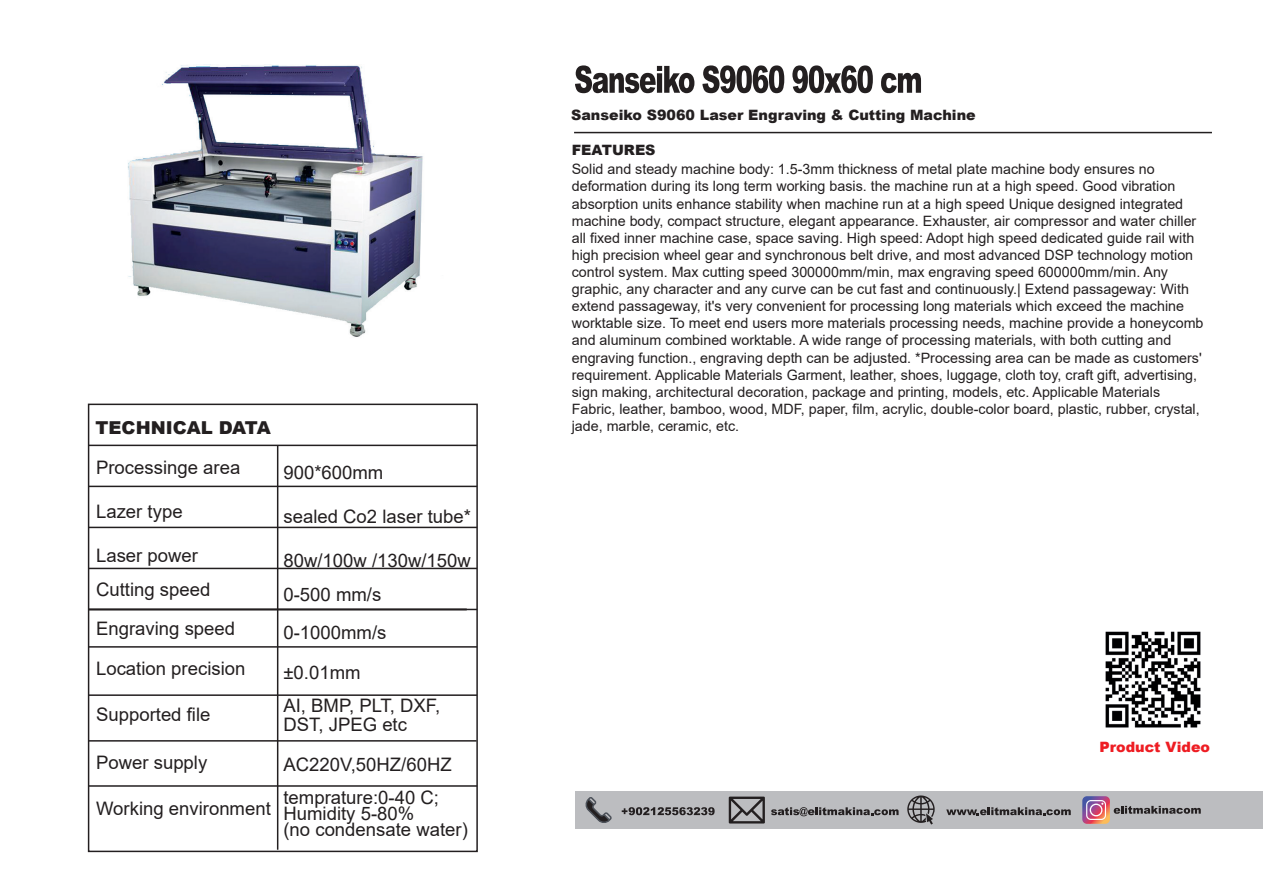
<style>
.page{position:relative;width:1263px;height:893px;background:#fff}
.page>*{position:absolute;margin:0;border:0;box-sizing:border-box;transform-origin:0 0}
.t1{font:18.6px/34px "Arial";color:#231f20}
.t2{font:900 17.7px "Arial";color:#231f20}
.t3{font:14.25px/17.1px "Arial";color:#231f20}
.t4{font:900 14.25px "Arial";color:#231f20}
.t5{font:900 14.25px "Arial";color:#ee1d23}
</style>
<div class="page">
<svg style="left:575px;top:65px;width:119px;height:28px"></svg>
<svg style="left:702px;top:65px;width:82px;height:28px"></svg>
<svg style="left:792px;top:65px;width:81px;height:28px"></svg>
<svg style="left:881px;top:73px;width:40px;height:20px"></svg>
<div style="left:576px;top:791px;width:687px;height:38px;background:#bcbdc0"></div>
<svg style="left:585px;top:797px;width:27px;height:26px"></svg>
<svg style="left:622px;top:807px;width:93px;height:8px"></svg>
<svg style="left:771px;top:807px;width:127px;height:9px"></svg>
<svg style="left:946px;top:807px;width:125px;height:8px"></svg>
<svg style="left:729px;top:797px;width:36px;height:26px"></svg>
<svg style="left:907px;top:795px;width:28px;height:29px"></svg>
<svg style="left:1082px;top:796px;width:119px;height:28px"></svg>
<hr style="left:574px;top:132px;width:638px;height:1px;background:#231f20">
<div style="left:88px;top:404px;width:390px;height:448px;border:2px solid #231f20"></div>
<hr style="left:89px;top:609px;width:388px;height:1px;background:#231f20">
<hr style="left:88px;top:740px;width:389px;height:2px;background:#231f20">
<hr style="left:89px;top:694px;width:388px;height:2px;background:#231f20">
<hr style="left:89px;top:785px;width:388px;height:2px;background:#231f20">
<hr style="left:89px;top:646px;width:388px;height:2px;background:#231f20">
<hr style="left:89px;top:568px;width:388px;height:1px;background:#231f20">
<hr style="left:89px;top:527px;width:388px;height:1px;background:#231f20">
<hr style="left:89px;top:486px;width:388px;height:1px;background:#231f20">
<hr style="left:89px;top:445px;width:388px;height:1px;background:#231f20">
<hr style="left:277px;top:445px;width:1px;height:405px;background:#231f20">
<img style="left:1105px;top:631px;width:96px;height:97px">
<img style="left:128px;top:64px;width:295px;height:273px">
<p class="t2" style="left:96px;top:415px;width:177px">TECHNICAL DATA</p>
<h1 class="t1" style="left:96px;top:450px;width:146px">Processinge area</h1>
<h1 class="t1" style="left:96px;top:494px;width:88px">Lazer type</h1>
<h1 class="t1" style="left:96px;top:538px;width:116px">Laser power<br>Cutting speed</h1>
<h1 class="t1" style="left:96px;top:608px;width:151px;line-height:40.2px">Engraving speed<br>Location precision</h1>
<h1 class="t1" style="left:96px;top:697px;width:116px">Supported file</h1>
<h1 class="t1" style="left:96px;top:746px;width:113px">Power supply</h1>
<h1 class="t1" style="left:96px;top:791px;width:176px">Working environment</h1>
<h1 class="t1" style="left:283px;top:455px;width:101px">900*600mm</h1>
<h1 class="t1" style="left:283px;top:499px;width:189px">sealed Co2 laser tube*</h1>
<h1 class="t1" style="left:283px;top:543px;width:189px">80w/100w /130w/150w<br>0-500 mm/s</h1>
<h1 class="t1" style="left:283px;top:612px;width:104px;line-height:40.2px">0-1000mm/s ±0.01mm</h1>
<h1 class="t1" style="left:283px;top:696px;width:158px;line-height:19.2px">AI, BMP, PLT, DXF,<br>DST, JPEG etc</h1>
<h1 class="t1" style="left:283px;top:748px;width:170px;line-height:32.5px">AC220V,50HZ/60HZ temprature:0-40 C;</h1>
<h1 class="t1" style="left:283px;top:805px;width:186px;line-height:16.2px">Humidity 5-80%<br>(no condensate water)</h1>
<p class="t4" style="left:571px;top:104px;width:406px">Sanseiko S9060 Laser Engraving &amp; Cutting Machine</p>
<p class="t4" style="left:572px;top:140px;width:85px">FEATURES</p>
<p class="t3" style="left:572px;top:161px;width:633px">Solid and steady machine body: 1.5-3mm thickness of metal plate machine body ensures no deformation during its long term working basis. the machine run at a high speed. Good vibration absorption units enhance stability when machine run at a high speed Unique designed integrated machine body, compact structure, elegant appearance. Exhauster, air compressor and water chiller all fixed inner machine case, space saving. High speed: Adopt high speed dedicated guide rail with high precision wheel gear and synchronous belt drive, and most advanced DSP technology motion control system. Max cutting speed 300000mm/min, max engraving speed 600000mm/min. Any graphic, any character and any curve can be cut fast and continuously.| Extend passageway: With extend passageway, it's very convenient for processing long materials which exceed the machine worktable size. To meet end users more materials processing needs, machine provide a honeycomb and aluminum combined worktable. A wide range of processing materials, with both cutting and engraving function., engraving depth can be adjusted. *Processing area can be made as customers' requirement. Applicable Materials Garment, leather, shoes, luggage, cloth toy, craft gift, advertising, sign making, architectural decoration, package and printing, models, etc. Applicable Materials Fabric, leather, bamboo, wood, MDF, paper, film, acrylic, double-color board, plastic, rubber, crystal, jade, marble, ceramic, etc.</p>
<p class="t5" style="left:1099px;top:737px;width:112px">Product Video</p>
</div>
